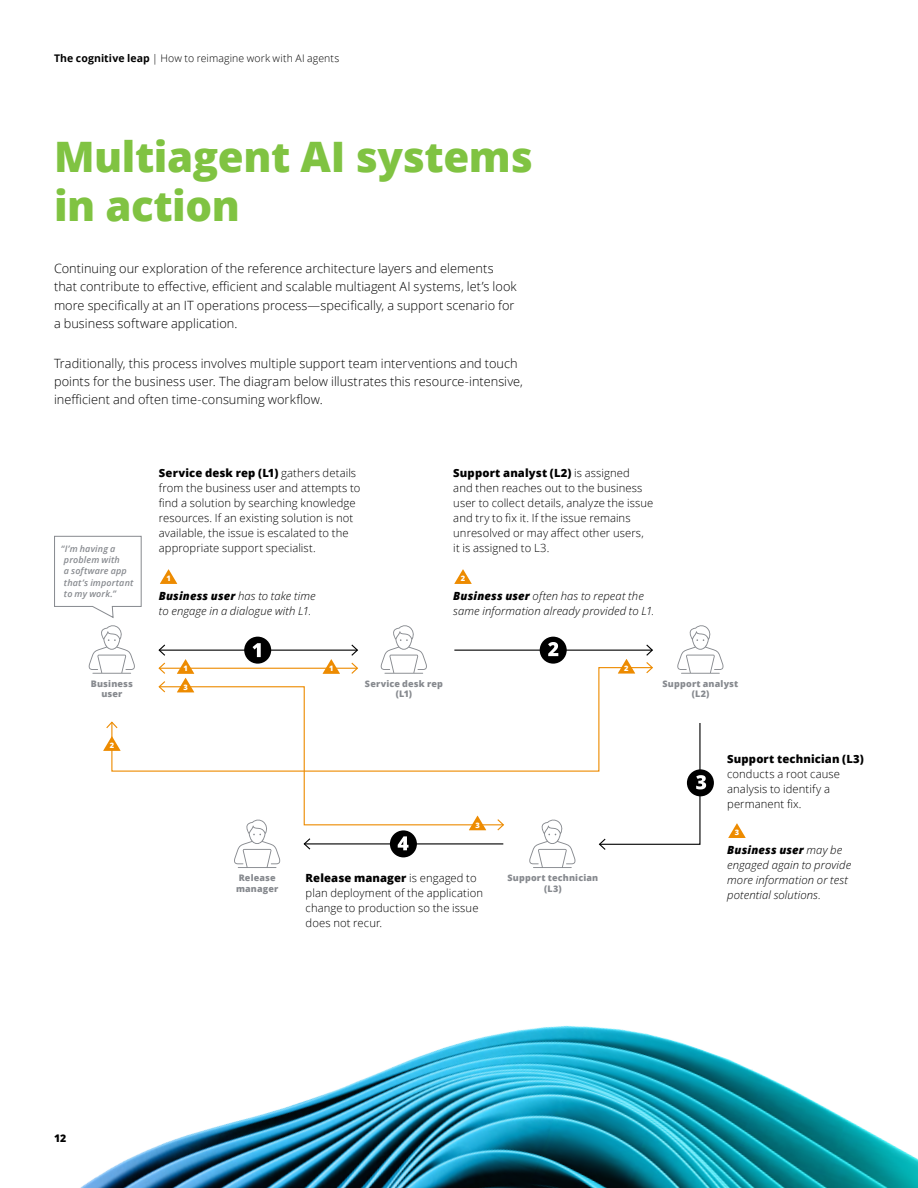
<style>
.page{position:relative;width:918px;height:1188px;background:#fff}
.page>*{position:absolute;margin:0;border:0;box-sizing:border-box;transform-origin:0 0}
.t1{font:800 42px/49.5px "Open Sans";letter-spacing:-.01em;color:#80c342}
.t2{font:300 12.75px/18px "Open Sans";letter-spacing:.005em;color:#000}
.t3{font:300 11.25px/15px "Open Sans";letter-spacing:.01em;color:#000}
.t4{font:italic 300 11.25px/15px "Open Sans";letter-spacing:.01em;color:#000}
.t5{font:800 11.25px "Open Sans";letter-spacing:.01em;color:#000}
.t6{font:300 10.5px "Open Sans";letter-spacing:.01em;color:#000}
.t7{font:800 10.5px "Open Sans";color:#000}
.t8{font:800 9px/10.5px "Open Sans";letter-spacing:.02em;color:#878a8f;text-align:center}
.t9{font:italic 600 9px/11.2px "Open Sans";letter-spacing:.015em;color:#878a8f}
.t10{font:800 7.5px "Open Sans";color:#fff}
.s1{font-weight:700}
.s2{font-weight:800}
</style>
<div class="page">
<svg style="left:54px;top:535px;width:88px;height:58px"></svg>
<svg style="left:160px;top:569px;width:17px;height:15px"></svg>
<svg style="left:454px;top:569px;width:18px;height:15px"></svg>
<img style="left:54px;top:593px;width:864px;height:595px">
<hr style="left:159px;top:668px;width:198px;height:1px;background:#ed8b00">
<svg style="left:350px;top:643px;width:9px;height:32px"></svg>
<svg style="left:158px;top:643px;width:8px;height:51px"></svg>
<svg style="left:323px;top:659px;width:17px;height:15px"></svg>
<svg style="left:103px;top:736px;width:18px;height:15px"></svg>
<svg style="left:177px;top:659px;width:17px;height:33px"></svg>
<p class="t6" style="left:54px;top:51px;width:287px"><span class="s1">The cognitive leap</span> | How to reimagine work with AI agents</p>
<h1 class="t1" style="left:54px;top:129px;width:480px">Multiagent AI systems in action</h1>
<p class="t2" style="left:54px;top:260px;width:464px">Continuing our exploration of the reference architecture layers and elements that contribute to effective, efficient and scalable multiagent AI systems, let’s look more specifically at an IT operations process—specifically, a support scenario for a business software application.</p>
<p class="t2" style="left:54px;top:354px;width:470px">Traditionally, this process involves multiple support team interventions and touch points for the business user. The diagram below illustrates this resource-intensive, inefficient and often time-consuming workflow.</p>
<p class="t9" style="left:64px;top:543px;width:71px;text-indent:-3px">“I’m having a problem with<br>a software app that’s important to my work.”</p>
<p class="t8" style="left:91px;top:678px;width:44px">Business user</p>
<p class="t10" style="left:110px;top:740px;width:6px">2</p>
<p class="t3" style="left:159px;top:465px;width:203px"><span class="s2">Service desk rep (L1)</span> gathers details from the business user and attempts to find a solution by searching knowledge resources. If an existing solution is not available, the issue is escalated to the appropriate support specialist.</p>
<p class="t3" style="left:453px;top:465px;width:202px"><span class="s2">Support analyst (L2)</span> is assigned<br>and then reaches out to the business user to collect details, analyze the issue and try to fix it. If the issue remains unresolved or may affect other users,<br>it is assigned to L3.</p>
<p class="t10" style="left:166px;top:573px;width:6px">1</p>
<p class="t10" style="left:461px;top:573px;width:6px">2</p>
<p class="t4" style="left:159px;top:588px;width:158px"><span class="s2">Business user</span> has to take time to engage in a dialogue with L1.</p>
<p class="t4" style="left:453px;top:588px;width:203px"><span class="s2">Business user</span> often has to repeat the same information already provided to L1.</p>
<p class="t10" style="left:183px;top:663px;width:6px">1</p>
<p class="t10" style="left:329px;top:663px;width:6px">1</p>
<p class="t10" style="left:624px;top:663px;width:6px">2</p>
<p class="t10" style="left:183px;top:681px;width:6px">3</p>
<p class="t8" style="left:365px;top:678px;width:80px">Service desk rep (L1)</p>
<p class="t8" style="left:663px;top:678px;width:77px">Support analyst (L2)</p>
<p class="t5" style="left:727px;top:750px;width:138px">Support technician (L3)</p>
<p class="t3" style="left:727px;top:766px;width:114px">conducts a root cause analysis to identify a permanent fix.</p>
<p class="t10" style="left:475px;top:819px;width:6px">3</p>
<p class="t10" style="left:735px;top:827px;width:6px">3</p>
<p class="t3" style="left:306px;top:870px;width:179px"><span class="s2">Release manager</span> is engaged to plan deployment of the application change to production so the issue does not recur.</p>
<p class="t8" style="left:236px;top:872px;width:44px;text-align:left">Release manager</p>
<p class="t8" style="left:508px;top:872px;width:92px">Support technician (L3)</p>
<p class="t4" style="left:727px;top:842px;width:126px"><span class="s2">Business user</span> may be engaged again to provide more information or test potential solutions.</p>
<p class="t7" style="left:54px;top:1130px;width:14px">12</p>
</div>
